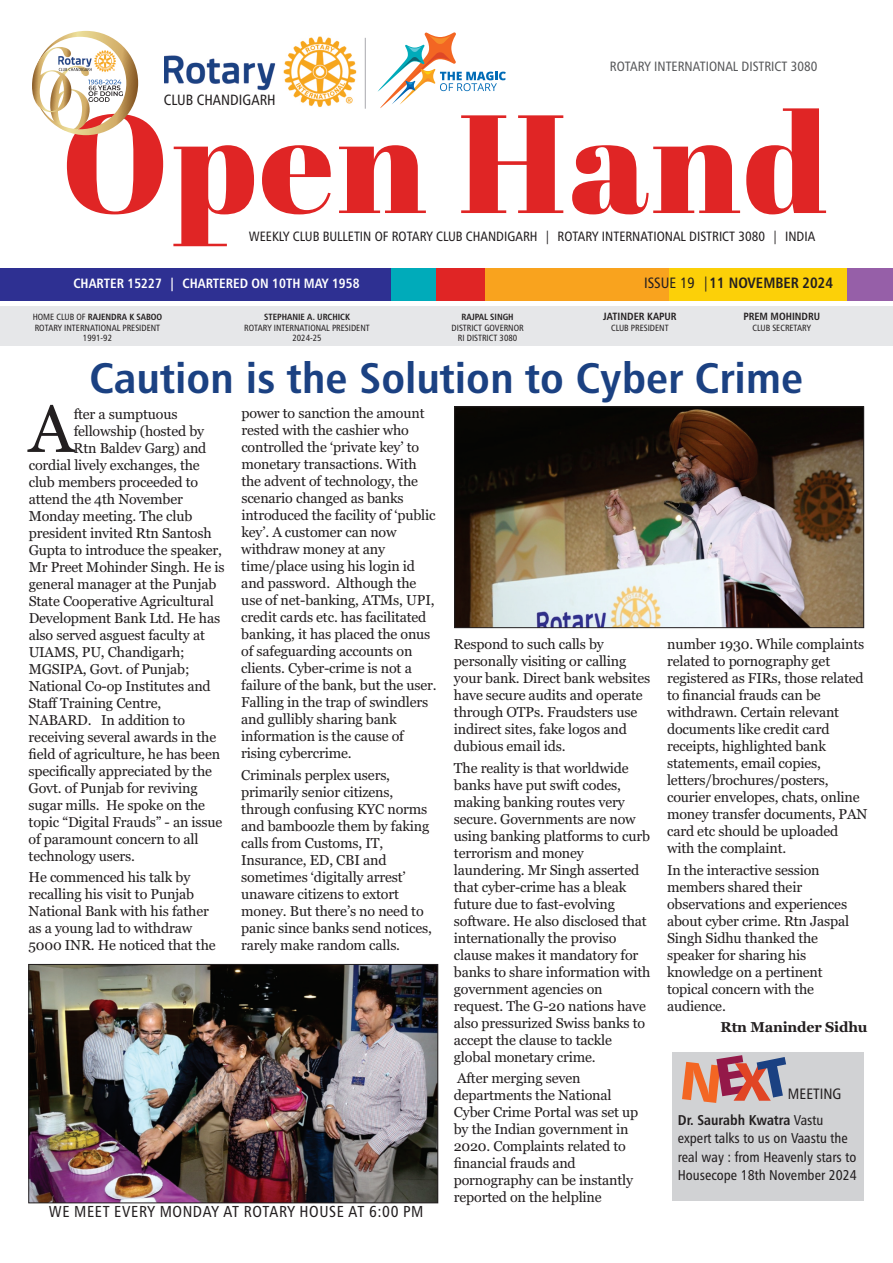
<style>
.page{position:relative;width:893px;height:1263px;background:#fff}
.page>*{position:absolute;margin:0;border:0;box-sizing:border-box;transform-origin:0 0}
.t1{font:66.9px "Georgia";color:#231f20}
.t2{font:42.75px "Humanist 777 BT Bold Condensed B";color:#1b4182;scale:1.07 1}
.t3{font:15.9px "Humanist 777 BT Roman Condensed B";letter-spacing:.04em;color:#231f20}
.t4{font:15px "Humanist 777 BT Bold Condensed B";color:#231f20}
.t5{font:15px "Humanist 777 BT Roman Condensed B";color:#231f20}
.t6{font:14.85px "Humanist 777 BT Roman Condensed B";color:#231f20}
.t7{font:14.25px/17px "Georgia";letter-spacing:-.01em;color:#231f20}
.t8{font:14.25px/18.5px "Humanist 777 BT Roman Condensed B";color:#231f20}
.t9{font:14.25px "Humanist 777 BT Bold Condensed B";color:#231f20}
.t10{font:700 14.25px "Georgia";letter-spacing:-.015em;color:#231f20}
.t11{font:13.5px "Humanist 777 BT Roman Condensed B";color:#231f20}
.t12{font:13.5px "Humanist 777 BT Bold Condensed B";color:#fff}
.t13{font:13.5px "Humanist 777 BT Roman Condensed B";color:#57585a}
.t14{font:10.5px "Humanist 777 BT Bold Condensed B";color:#231f20}
.t15{font:9px/10.8px "Humanist 777 BT Roman Condensed B";color:#231f20;text-align:center}
.t16{font:9px "Humanist 777 BT Bold Condensed B";color:#231f20}
.s1{font-family:"Humanist 777 BT Roman Condensed B"}
</style>
<div class="page">
<svg style="left:67px;top:108px;width:759px;height:138px"></svg>
<div style="left:0;top:268px;width:893px;height:33px;background:#fcd008"></div>
<div style="left:0;top:268px;width:453px;height:33px;background:#2e3092"></div>
<div style="left:392px;top:268px;width:52px;height:33px;background:#00abba"></div>
<div style="left:437px;top:268px;width:48px;height:33px;background:#e02525"></div>
<div style="left:485px;top:268px;width:184px;height:33px;background:#f9a31e"></div>
<div style="left:848px;top:268px;width:45px;height:32px;background:#965fa8"></div>
<div style="left:0;top:307px;width:893px;height:39px;background:#e6e7e9"></div>
<div style="left:672px;top:1052px;width:192px;height:149px;background:#d1d2d4"></div>
<img style="left:164px;top:36px;width:204px;height:77px">
<hr style="left:365px;top:38px;width:1px;height:71px;background:#a8a9ad">
<svg style="left:32px;top:31px;width:106px;height:104px"></svg>
<svg style="left:377px;top:32px;width:129px;height:77px"></svg>
<svg style="left:682px;top:1055px;width:104px;height:48px"></svg>
<img style="left:456px;top:408px;width:406px;height:218px">
<div style="left:454px;top:406px;width:410px;height:222px;border:1px solid #231f20"></div>
<img style="left:30px;top:966px;width:406px;height:235px">
<div style="left:28px;top:964px;width:410px;height:239px;border:1px solid #231f20"></div>
<p class="t6" style="left:164px;top:94px;width:113px">CLUB CHANDIGARH</p>
<p class="t13" style="left:610px;top:61px;width:209px">ROTARY INTERNATIONAL DISTRICT 3080</p>
<p class="t11" style="left:249px;top:231px;width:568px">WEEKLY CLUB BULLETIN OF ROTARY CLUB CHANDIGARH | ROTARY INTERNATIONAL DISTRICT 3080 | INDIA</p>
<p class="t12" style="left:73px;top:278px;width:288px">CHARTER 15227 | CHARTERED ON 10TH MAY 1958</p>
<p class="t16" style="left:33px;top:313px;width:131px"><span class="s1">HOME CLUB OF</span> RAJENDRA K SABOO</p>
<p class="t15" style="left:35px;top:323px;width:127px">ROTARY INTERNATIONAL PRESIDENT<br>1991-92</p>
<p class="t4" style="left:644px;top:277px;width:190px"><span class="s1">ISSUE 19 |</span>11 NOVEMBER 2024</p>
<p class="t14" style="left:743px;top:312px;width:78px">PREM MOHINDRU</p>
<p class="t15" style="left:752px;top:323px;width:60px">CLUB SECRETARY</p>
<p class="t14" style="left:603px;top:312px;width:75px">JATINDER KAPUR</p>
<p class="t15" style="left:611px;top:323px;width:59px">CLUB PRESIDENT</p>
<p class="t16" style="left:264px;top:313px;width:87px">STEPHANIE A. URCHICK</p>
<p class="t15" style="left:244px;top:323px;width:127px">ROTARY INTERNATIONAL PRESIDENT<br>2024-25</p>
<p class="t16" style="left:461px;top:313px;width:54px">RAJPAL SINGH</p>
<p class="t15" style="left:452px;top:323px;width:74px">DISTRICT GOVERNOR<br>RI DISTRICT 3080</p>
<h2 class="t2" style="left:89px;top:360px;width:669px">Caution is the Solution to Cyber Crime</h2>
<h1 class="t1" style="left:29px;top:401px;width:46px">A</h1>
<p class="t7" style="left:74px;top:406px;width:105px">fter a sumptuous</p>
<p class="t7" style="left:74px;top:423px;width:132px">fellowship (hosted by</p>
<p class="t7" style="left:74px;top:440px;width:134px">Rtn Baldev Garg) and</p>
<p class="t7" style="left:29px;top:457px;width:173px">cordial lively exchanges, the</p>
<p class="t7" style="left:29px;top:474px;width:171px">club members proceeded to</p>
<p class="t7" style="left:29px;top:491px;width:156px">attend the 4th November</p>
<p class="t7" style="left:29px;top:508px;width:165px">Monday meeting. The club</p>
<p class="t7" style="left:29px;top:525px;width:184px">president invited Rtn Santosh</p>
<p class="t7" style="left:29px;top:542px;width:195px">Gupta to introduce the speaker,</p>
<p class="t7" style="left:29px;top:559px;width:197px">Mr Preet Mohinder Singh. He is</p>
<p class="t7" style="left:29px;top:576px;width:189px">general manager at the Punjab</p>
<p class="t7" style="left:29px;top:593px;width:187px">State Cooperative Agricultural</p>
<p class="t7" style="left:29px;top:610px;width:193px">Development Bank Ltd. He has</p>
<p class="t7" style="left:29px;top:627px;width:178px">also served asguest faculty at</p>
<p class="t7" style="left:29px;top:644px;width:157px">UIAMS, PU, Chandigarh;</p>
<p class="t7" style="left:29px;top:661px;width:162px">MGSIPA, Govt. of Punjab;</p>
<p class="t7" style="left:29px;top:678px;width:184px">National Co-op Institutes and</p>
<p class="t7" style="left:29px;top:695px;width:134px">Staff Training Centre,</p>
<p class="t7" style="left:29px;top:712px;width:158px">NABARD. In addition to</p>
<p class="t7" style="left:29px;top:729px;width:189px">receiving several awards in the</p>
<p class="t7" style="left:29px;top:746px;width:193px">field of agriculture, he has been</p>
<p class="t7" style="left:29px;top:763px;width:185px">specifically appreciated by the</p>
<p class="t7" style="left:29px;top:780px;width:170px">Govt. of Punjab for reviving</p>
<p class="t7" style="left:29px;top:797px;width:178px">sugar mills. He spoke on the</p>
<p class="t7" style="left:29px;top:814px;width:195px">topic “Digital Frauds” - an issue</p>
<p class="t7" style="left:29px;top:831px;width:171px">of paramount concern to all</p>
<p class="t7" style="left:29px;top:848px;width:108px">technology users.</p>
<p class="t7" style="left:29px;top:870px;width:189px">He commenced his talk by recalling his visit to Punjab<br>National Bank with his father as a young lad to withdraw<br>5000 INR. He noticed that the</p>
<p class="t7" style="left:241px;top:406px;width:197px">power to sanction the amount rested with the cashier who controlled the ‘private key’ to monetary transactions. With the advent of technology, the scenario changed as banks introduced the facility of ‘public key’. A customer can now withdraw money at any time/place using his login id and password. Although the use of net-banking, ATMs, UPI, credit cards etc. has facilitated banking, it has placed the onus of safeguarding accounts on clients. Cyber-crime is not a failure of the bank, but the user.<br>Falling in the trap of swindlers and gullibly sharing bank information is the cause of rising cybercrime.</p>
<p class="t7" style="left:241px;top:767px;width:192px">Criminals perplex users, primarily senior citizens, through confusing KYC norms and bamboozle them by faking calls from Customs, IT,<br>Insurance, ED, CBI and sometimes ‘digitally arrest’ unaware citizens to extort money. But there’s no need to panic since banks send notices, rarely make random calls.</p>
<p class="t3" style="left:49px;top:1205px;width:376px">WE MEET EVERY MONDAY AT ROTARY HOUSE AT 6:00 PM</p>
<p class="t7" style="left:454px;top:637px;width:198px">Respond to such calls by personally visiting or calling your bank. Direct bank websites have secure audits and operate through OTPs. Fraudsters use indirect sites, fake logos and dubious email ids.</p>
<p class="t7" style="left:454px;top:760px;width:198px">The reality is that worldwide banks have put swift codes, making banking routes very secure. Governments are now using banking platforms to curb terrorism and money laundering. Mr Singh asserted that cyber-crime has a bleak future due to fast-evolving software. He also disclosed that internationally the proviso clause makes it mandatory for banks to share information with government agencies on request. The G-20 nations have also pressurized Swiss banks to accept the clause to tackle global monetary crime.</p>
<p class="t7" style="left:454px;top:1071px;width:186px">After merging seven departments the National<br>Cyber Crime Portal was set up by the Indian government in<br>2020. Complaints related to financial frauds and pornography can be instantly reported on the helpline</p>
<p class="t7" style="left:667px;top:637px;width:202px">number 1930. While complaints related to pornography get registered as FIRs, those related to financial frauds can be withdrawn. Certain relevant documents like credit card receipts, highlighted bank statements, email copies, letters/brochures/posters, courier envelopes, chats, online money transfer documents, PAN card etc should be uploaded with the complaint.</p>
<p class="t7" style="left:667px;top:862px;width:184px">In the interactive session members shared their observations and experiences about cyber crime. Rtn Jaspal<br>Singh Sidhu thanked the speaker for sharing his knowledge on a pertinent topical concern with the audience.</p>
<p class="t10" style="left:721px;top:1021px;width:148px">Rtn Maninder Sidhu</p>
<p class="t5" style="left:788px;top:1088px;width:55px">MEETING</p>
<p class="t9" style="left:678px;top:1114px;width:147px">Dr. Saurabh Kwatra <span class="s1">Vastu</span></p>
<p class="t8" style="left:678px;top:1130px;width:180px">expert talks to us on Vaastu the real way : from Heavenly stars to<br>Housecope 18th November 2024</p>
</div>
